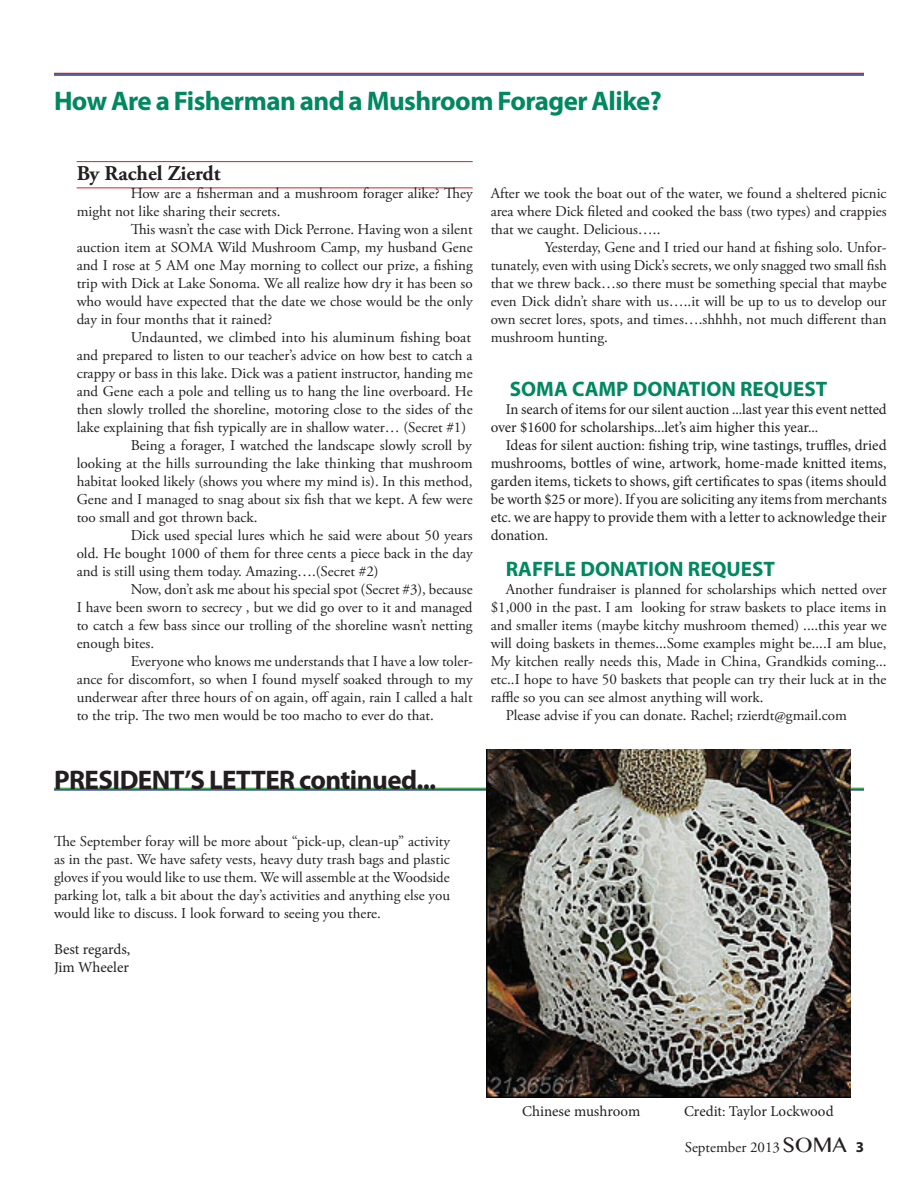
<style>
.page{position:relative;width:918px;height:1188px;background:#fff}
.page>*{position:absolute;margin:0;border:0;box-sizing:border-box;transform-origin:0 0}
.t1{font:700 27px "Myriad Pro";letter-spacing:-.02em;color:#00885f}
.t2{font:700 27px "Myriad Pro";letter-spacing:-.02em;color:#231f20}
.t3{font:700 21px "Myriad Pro";color:#00885f}
.t4{font:700 21px "Adobe Garamond Pro";color:#231f20}
.t5{font:15px/18px "Adobe Garamond Pro";color:#231f20;text-align:justify}
.t6{font:15px/18px "Minion Pro";letter-spacing:-.005em;color:#231f20}
.s1{font-family:"Oriya MN";font-size:21px}
.s2{font-family:"Myriad Pro";font-weight:700}
</style>
<div class="page">
<hr style="left:54px;top:73px;width:810px;height:1px;background:#d1232a">
<hr style="left:54px;top:74px;width:810px;height:2px;background:#253f8e">
<hr style="left:77px;top:161px;width:396px;height:1px;background:#d1232a">
<hr style="left:77px;top:188px;width:396px;height:1px;background:#d1232a">
<hr style="left:54px;top:788px;width:810px;height:1px;background:#40ae49">
<hr style="left:54px;top:789px;width:810px;height:2px;background:#253f8e">
<img style="left:486px;top:750px;width:364px;height:348px">
<h1 class="t1" style="left:54px;top:84px;width:609px">How Are a Fisherman and a Mushroom Forager Alike?</h1>
<h2 class="t4" style="left:77px;top:161px;width:146px">By Rachel Zierdt</h2>
<p class="t5" style="left:77px;top:185px;width:397px;text-indent:54px">How are a fisherman and a mushroom forager alike? They might not like sharing their secrets.</p>
<p class="t5" style="left:77px;top:221px;width:398px;text-indent:54px">This wasn’t the case with Dick Perrone. Having won a silent auction item at SOMA Wild Mushroom Camp, my husband Gene and I rose at 5 AM one May morning to collect our prize, a fishing trip with Dick at Lake Sonoma. We all realize how dry it has been so who would have expected that the date we chose would be the only day in four months that it rained?</p>
<p class="t5" style="left:131px;top:329px;width:342px">Undaunted, we climbed into his aluminum fishing boat</p>
<p class="t5" style="left:77px;top:347px;width:398px">and prepared to listen to our teacher’s advice on how best to catch a</p>
<p class="t5" style="left:77px;top:365px;width:397px">crappy or bass in this lake. Dick was a patient instructor, handing me</p>
<p class="t5" style="left:77px;top:383px;width:397px">and Gene each a pole and telling us to hang the line overboard. He</p>
<p class="t5" style="left:77px;top:401px;width:397px">then slowly trolled the shoreline, motoring close to the sides of the</p>
<p class="t5" style="left:77px;top:419px;width:391px">lake explaining that fish typically are in shallow water… (Secret #1)</p>
<p class="t5" style="left:131px;top:437px;width:343px">Being a forager, I watched the landscape slowly scroll by</p>
<p class="t5" style="left:77px;top:455px;width:398px">looking at the hills surrounding the lake thinking that mushroom</p>
<p class="t5" style="left:77px;top:473px;width:397px">habitat looked likely (shows you where my mind is). In this method,</p>
<p class="t5" style="left:77px;top:491px;width:397px">Gene and I managed to snag about six fish that we kept. A few were</p>
<p class="t5" style="left:77px;top:509px;width:182px">too small and got thrown back.</p>
<p class="t5" style="left:131px;top:527px;width:343px">Dick used special lures which he said were about 50 years</p>
<p class="t5" style="left:77px;top:545px;width:397px">old. He bought 1000 of them for three cents a piece back in the day</p>
<p class="t5" style="left:77px;top:563px;width:303px">and is still using them today. Amazing….(Secret #2)</p>
<p class="t5" style="left:131px;top:581px;width:343px">Now, don’t ask me about his special spot (Secret #3), because</p>
<p class="t5" style="left:77px;top:599px;width:397px">I have been sworn to secrecy , but we did go over to it and managed</p>
<p class="t5" style="left:77px;top:617px;width:397px">to catch a few bass since our trolling of the shoreline wasn’t netting</p>
<p class="t5" style="left:77px;top:635px;width:79px">enough bites.</p>
<p class="t5" style="left:131px;top:653px;width:344px">Everyone who knows me understands that I have a low toler-</p>
<p class="t5" style="left:77px;top:671px;width:398px">ance for discomfort, so when I found myself soaked through to my</p>
<p class="t5" style="left:77px;top:689px;width:397px">underwear after three hours of on again, off again, rain I called a halt</p>
<p class="t5" style="left:77px;top:707px;width:359px">to the trip. The two men would be too macho to ever do that.</p>
<p class="t5" style="left:491px;top:185px;width:397px">After we took the boat out of the water, we found a sheltered picnic area where Dick fileted and cooked the bass (two types) and crappies that we caught. Delicious…..</p>
<p class="t5" style="left:491px;top:239px;width:398px;text-indent:54px">Yesterday, Gene and I tried our hand at fishing solo. Unfor&shy;tunately, even with using Dick’s secrets, we only snagged two small fish that we threw back…so there must be something special that maybe even Dick didn’t share with us…..it will be up to us to develop our own secret lores, spots, and times….shhhh, not much different than mushroom hunting.</p>
<h2 class="t3" style="left:510px;top:375px;width:319px">SOMA CAMP DONATION REQUEST</h2>
<p class="t6" style="left:491px;top:400px;width:398px;text-indent:15px">In search of items for our silent auction ...last year this event netted over $1600 for scholarships...let’s aim higher this year...</p>
<p class="t6" style="left:491px;top:436px;width:398px;text-align:justify;text-indent:15px">Ideas for silent auction: fishing trip, wine tastings, truffles, dried mushrooms, bottles of wine, artwork, home-made knitted items, garden items, tickets to shows, gift certificates to spas (items should be worth $25 or more). If you are soliciting any items from merchants etc. we are happy to provide them with a letter to acknowledge their donation.</p>
<h2 class="t3" style="left:506px;top:555px;width:271px">RAFFLE DONATION REQUEST</h2>
<p class="t5" style="left:506px;top:581px;width:383px">Another fundraiser is planned for scholarships which netted over</p>
<p class="t5" style="left:491px;top:599px;width:398px">$1,000 in the past. I am looking for straw baskets to place items in</p>
<p class="t5" style="left:491px;top:617px;width:398px">and smaller items (maybe kitchy mushroom themed) ....this year we</p>
<p class="t5" style="left:491px;top:635px;width:397px">will doing baskets in themes...Some examples might be....I am blue,</p>
<p class="t5" style="left:491px;top:653px;width:397px">My kitchen really needs this, Made in China, Grandkids coming...</p>
<p class="t5" style="left:491px;top:671px;width:397px">etc..I hope to have 50 baskets that people can try their luck at in the</p>
<p class="t5" style="left:491px;top:689px;width:274px">raffle so you can see almost anything will work.</p>
<p class="t5" style="left:506px;top:707px;width:343px">Please advise if you can donate. Rachel; rzierdt@gmail.com</p>
<h1 class="t2" style="left:54px;top:762px;width:384px">PRESIDENT’S LETTER continued...</h1>
<p class="t5" style="left:54px;top:833px;width:398px">The September foray will be more about “pick-up, clean-up” activity as in the past. We have safety vests, heavy duty trash bags and plastic gloves if you would like to use them. We will assemble at the Woodside parking lot, talk a bit about the day’s activities and anything else you would like to discuss. I look forward to seeing you there.</p>
<p class="t6" style="left:54px;top:940px;width:78px">Best regards,<br>Jim Wheeler</p>
<p class="t6" style="left:522px;top:1102px;width:120px">Chinese mushroom</p>
<p class="t6" style="left:684px;top:1102px;width:151px">Credit: Taylor Lockwood</p>
<p class="t5" style="left:685px;top:1139px;width:181px">September 2013 <span class="s1">SOMA</span> <span class="s2">3</span></p>
</div>
